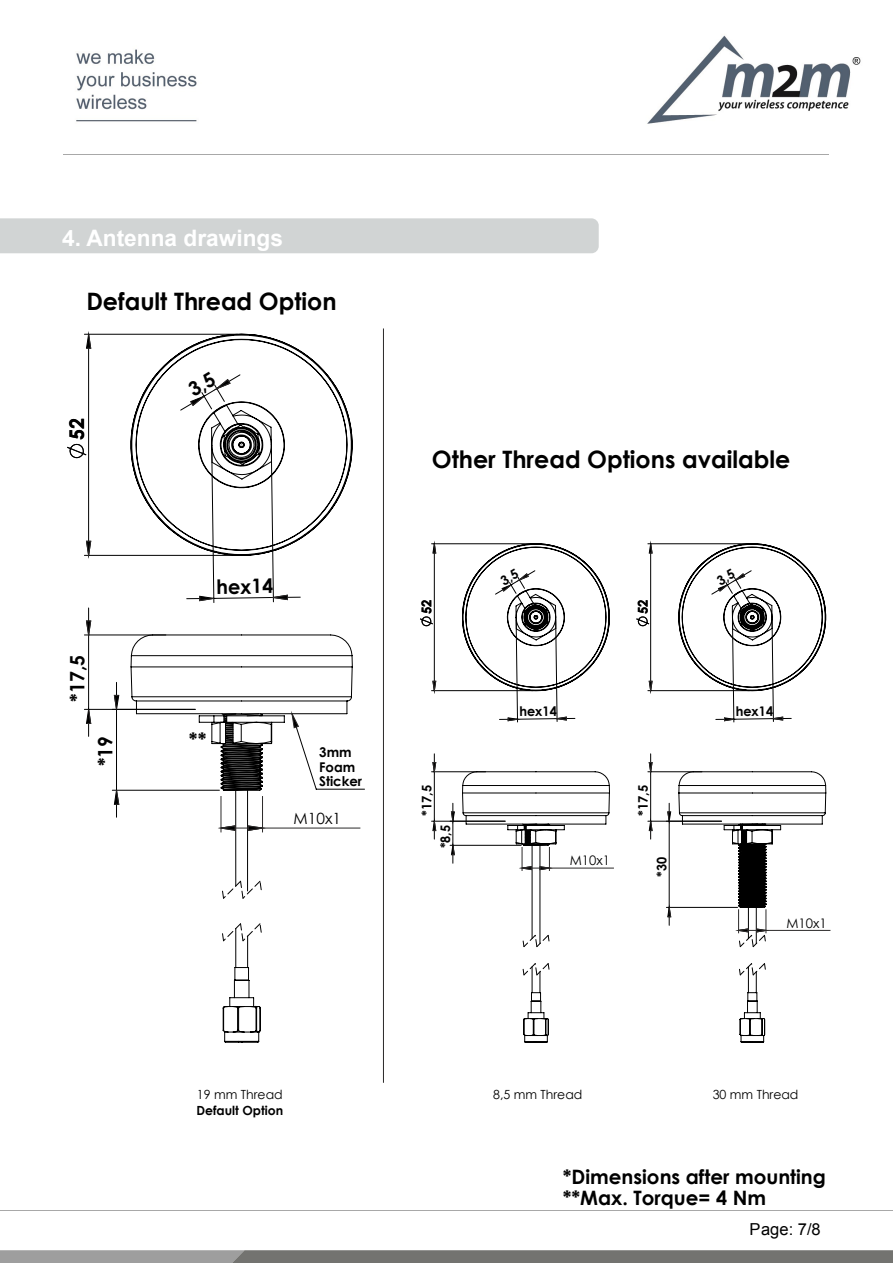
<style>
.page{position:relative;width:893px;height:1263px;background:#fff}
.page>*{position:absolute;margin:0;border:0;box-sizing:border-box;transform-origin:0 0}
.t1{font:700 24px "Century Gothic";color:#000}
.t2{font:700 22.65px "Arial";color:#fff}
.t3{font:700 19.8px "Century Gothic";color:#000}
.t4{font:700 19.8px "Century Gothic";color:#000;scale:.96 1}
.t5{font:16.5px "Arial";color:#000}
.t6{font:15.45px "Century Gothic";color:#000}
.t7{font:700 13.5px/14.4px "Century Gothic";color:#000}
.t8{font:700 13.2px "Century Gothic";color:#000}
.t9{font:13.2px "Century Gothic";color:#000}
.t10{font:700 13.2px "Century Gothic";color:#000;scale:.96 1}
.t11{font:12.6px "Century Gothic";color:#000}
.t12{font:700 12.6px "Century Gothic";color:#000}
</style>
<div class="page">
<svg style="left:0;top:1250px;width:893px;height:13px;background:#80807e"></svg>
<hr style="left:0;top:1210px;width:893px;height:1px;background:#a8a8a8">
<hr style="left:64px;top:154px;width:765px;height:1px;background:#a8a8a8">
<div style="left:0;top:218px;width:599px;height:35px;background:#d1d4d4"></div>
<hr style="left:432px;top:771px;width:54px;height:1px;background:#000">
<hr style="left:450px;top:821px;width:55px;height:1px;background:#000">
<hr style="left:450px;top:845px;width:71px;height:1px;background:#000">
<hr style="left:432px;top:543px;width:101px;height:1px;background:#000">
<hr style="left:432px;top:690px;width:101px;height:1px;background:#000">
<svg style="left:420px;top:543px;width:35px;height:320px"></svg>
<hr style="left:84px;top:635px;width:82px;height:1px;background:#000">
<hr style="left:112px;top:709px;width:83px;height:1px;background:#000">
<hr style="left:112px;top:790px;width:107px;height:1px;background:#000">
<hr style="left:84px;top:334px;width:153px;height:1px;background:#000">
<hr style="left:84px;top:555px;width:153px;height:1px;background:#000">
<svg style="left:67px;top:334px;width:52px;height:483px"></svg>
<svg style="left:186px;top:555px;width:115px;height:48px"></svg>
<svg style="left:131px;top:334px;width:221px;height:221px"></svg>
<hr style="left:648px;top:771px;width:54px;height:1px;background:#000">
<hr style="left:666px;top:821px;width:55px;height:1px;background:#000">
<hr style="left:666px;top:907px;width:71px;height:1px;background:#000">
<hr style="left:648px;top:543px;width:101px;height:1px;background:#000">
<hr style="left:648px;top:690px;width:101px;height:1px;background:#000">
<svg style="left:636px;top:543px;width:35px;height:382px"></svg>
<hr style="left:383px;top:328px;width:1px;height:755px;background:#2b2929">
<svg style="left:131px;top:635px;width:234px;height:408px"></svg>
<hr style="left:766px;top:930px;width:64px;height:1px;background:#2b2929">
<svg style="left:678px;top:771px;width:148px;height:272px"></svg>
<hr style="left:549px;top:868px;width:65px;height:1px;background:#2b2929">
<svg style="left:462px;top:771px;width:148px;height:272px"></svg>
<img style="left:76px;top:35px;width:785px;height:89px">
<svg style="left:462px;top:543px;width:148px;height:179px"></svg>
<svg style="left:180px;top:371px;width:60px;height:40px"></svg>
<svg style="left:678px;top:543px;width:148px;height:179px"></svg>
<p class="t2" style="left:62px;top:230px;width:222px">4. Antenna drawings</p>
<p class="t1" style="left:86px;top:292px;width:252px">Default Thread Option</p>
<p class="t3" style="left:69px;top:440px;width:23px;rotate:-90deg">52</p>
<p class="t3" style="left:70px;top:701px;width:48px;rotate:-90deg">*17,5</p>
<p class="t4" style="left:97px;top:766px;width:33px;rotate:-90deg">*19</p>
<p class="t3" style="left:216px;top:579px;width:58px;rotate:-1deg">hex14</p>
<p class="t3" style="left:189px;top:732px;width:19px">**</p>
<p class="t7" style="left:319px;top:746px;width:44px">3mm<br>Foam<br>Sticker</p>
<p class="t6" style="left:294px;top:812px;width:49px">M10x1</p>
<p class="t1" style="left:432px;top:450px;width:360px">Other Thread Options available</p>
<p class="t8" style="left:421px;top:614px;width:16px;rotate:-90deg">52</p>
<p class="t8" style="left:422px;top:816px;width:32px;rotate:-90deg">*17,5</p>
<p class="t10" style="left:440px;top:848px;width:26px;rotate:-90deg">*8,5</p>
<p class="t8" style="left:638px;top:614px;width:16px;rotate:-90deg">52</p>
<p class="t8" style="left:519px;top:706px;width:39px;rotate:-1deg">hex14</p>
<p class="t9" style="left:570px;top:855px;width:42px">M10x1</p>
<p class="t8" style="left:638px;top:816px;width:32px;rotate:-90deg">*17,5</p>
<p class="t10" style="left:656px;top:877px;width:22px;rotate:-90deg">*30</p>
<p class="t8" style="left:735px;top:706px;width:39px;rotate:-1deg">hex14</p>
<p class="t9" style="left:786px;top:918px;width:42px">M10x1</p>
<p class="t11" style="left:197px;top:1090px;width:87px">19 mm Thread</p>
<p class="t12" style="left:196px;top:1105px;width:88px">Default Option</p>
<p class="t11" style="left:493px;top:1090px;width:91px">8,5 mm Thread</p>
<p class="t11" style="left:713px;top:1090px;width:87px">30 mm Thread</p>
<p class="t3" style="left:563px;top:1169px;width:265px">*Dimensions after mounting</p>
<p class="t3" style="left:563px;top:1190px;width:205px">**Max. Torque= 4 Nm</p>
<p class="t5" style="left:749px;top:1223px;width:73px">Page: 7/8</p>
</div>
